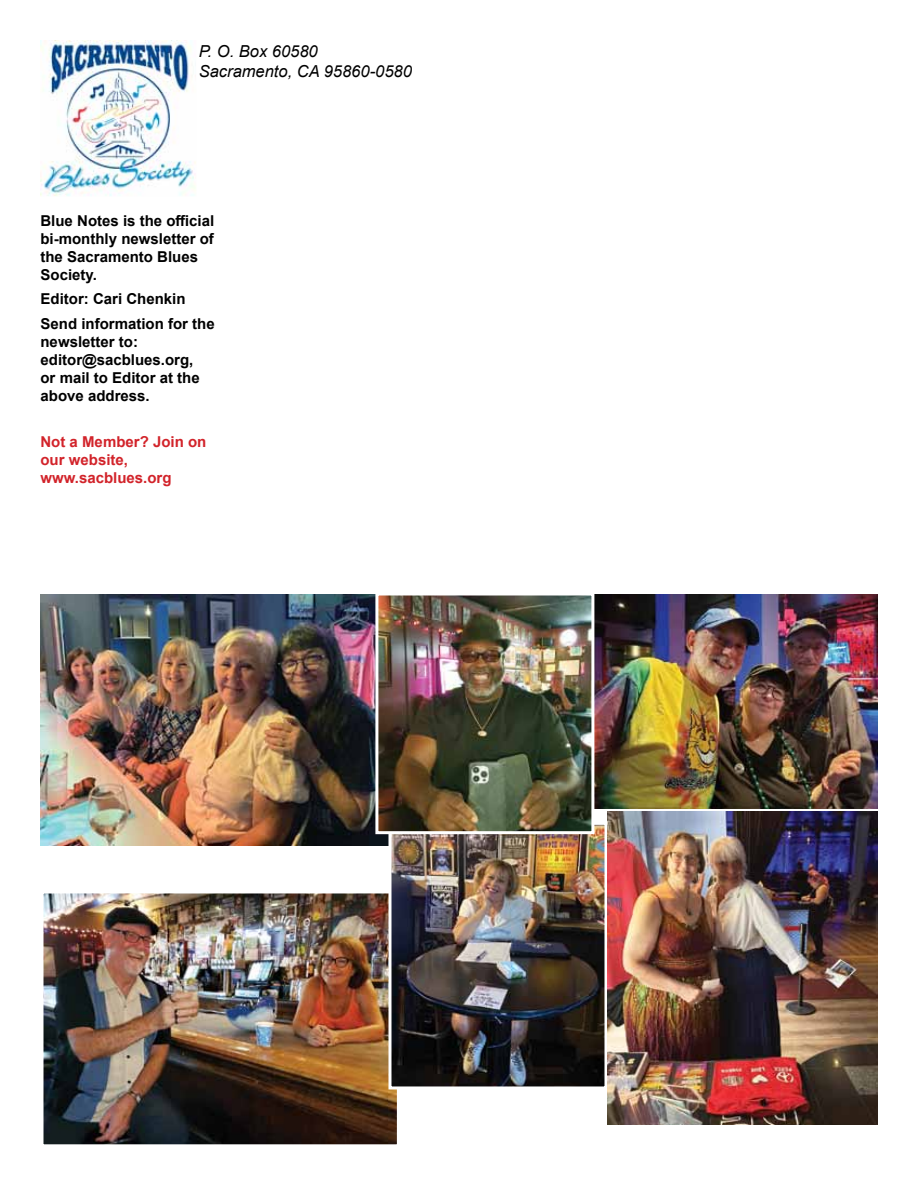
<style>
.page{position:relative;width:918px;height:1188px;background:#fff}
.page>*{position:absolute;margin:0;border:0;box-sizing:border-box;transform-origin:0 0}
.t1{font:italic 16.5px/19.8px "Arial";color:#000}
.t2{font:700 15px/18px "Arial";color:#000}
.t3{font:700 15px/18px "Arial";color:#d2232a}
</style>
<div class="page">
<img style="left:40px;top:41px;width:156px;height:155px">
<img style="left:40px;top:594px;width:348px;height:252px">
<img style="left:44px;top:894px;width:352px;height:249px">
<div style="left:40px;top:890px;width:360px;height:257px;border:3px solid #fff"></div>
<img style="left:594px;top:594px;width:284px;height:214px">
<img style="left:392px;top:826px;width:212px;height:259px">
<div style="left:388px;top:822px;width:220px;height:267px;border:3px solid #fff"></div>
<img style="left:608px;top:812px;width:270px;height:312px">
<img style="left:379px;top:596px;width:211px;height:234px">
<div style="left:375px;top:592px;width:219px;height:242px;border:3px solid #fff"></div>
<p class="t1" style="left:199px;top:42px;width:215px">P. O. Box 60580<br>Sacramento, CA 95860-0580</p>
<p class="t2" style="left:40px;top:212px;width:175px">Blue Notes is the official bi-monthly newsletter of the Sacramento Blues<br>Society.</p>
<p class="t2" style="left:40px;top:287px;width:176px;line-height:24.8px">Editor: Cari Chenkin<br>Send information for the</p>
<p class="t2" style="left:40px;top:333px;width:161px">newsletter to: editor@sacblues.org, or mail to Editor at the above address.</p>
<p class="t3" style="left:40px;top:433px;width:167px">Not a Member? Join on our website, www.sacblues.org</p>
</div>
